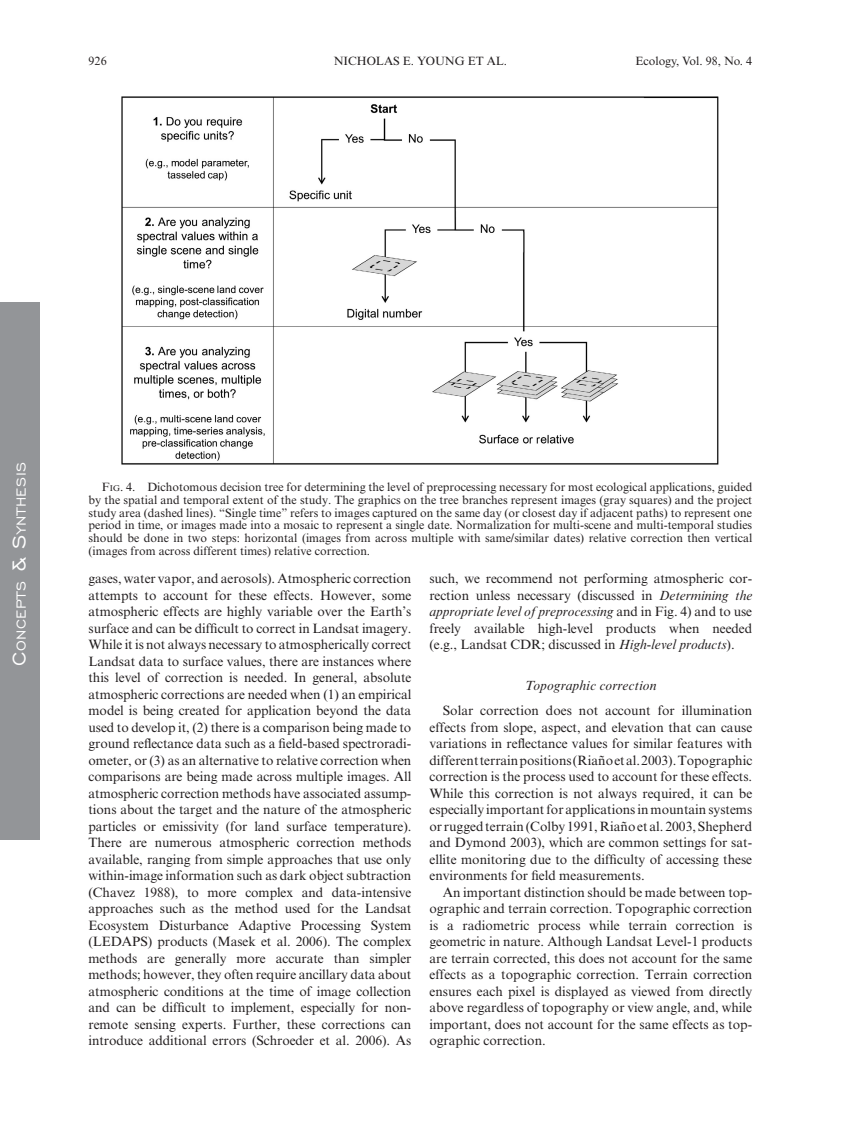
<style>
.page{position:relative;width:851px;height:1134px;background:#fff}
.page>*{position:absolute;margin:0;border:0;box-sizing:border-box;transform-origin:0 0}
.t1{font:16.8px "Engravers Gothic BT";letter-spacing:.03em;color:#fff}
.t2{font:13.5px/16.5px "Times NRMT";letter-spacing:-.005em;color:#231f20;text-align:justify}
.t3{font:italic 13.5px "Times NRMT";letter-spacing:.005em;color:#231f20}
.t4{font:12px/12.8px "Times NRMT";color:#231f20;text-align:justify}
.s1{font-size:24px}
.s2{font-style:inherit}
.s3{font-size:8.4px}
.s4{font-style:italic}
</style>
<div class="page">
<div style="left:0;top:302px;width:40px;height:538px;background:#939598"></div>
<img style="left:121px;top:96px;width:598px;height:369px">
<p class="t4" style="left:89px;top:55px;width:19px">926</p>
<p class="t4" style="left:333px;top:55px;width:175px">NICHOLAS E. YOUNG ET AL.</p>
<p class="t4" style="left:635px;top:55px;width:118px">Ecology, Vol. 98, No. 4</p>
<p class="t1" style="left:12px;top:666px;width:206px;rotate:-90deg"><span class="s1">C</span>oncepts <span class="s1">&amp; S</span>ynthesis</p>
<p class="t4" style="left:89px;top:481px;width:665px;text-indent:13px"><span class="s2">F</span><span class="s3">ig</span><span class="s2">.</span> 4. Dichotomous decision tree for determining the level of preprocessing necessary for most ecological applications, guided by the spatial and temporal extent of the study. The graphics on the tree branches represent images (gray squares) and the project study area (dashed lines). “Single time” refers to images captured on the same day (or closest day if adjacent paths) to represent one period in time, or images made into a mosaic to represent a single date. Normalization for multi-scene and multi-temporal studies should be done in two steps: horizontal (images from across multiple with same/similar dates) relative correction then vertical (images from across different times) relative correction.</p>
<p class="t2" style="left:89px;top:570px;width:324px">gases, water vapor, and aerosols). Atmospheric correction attempts to account for these effects. However, some atmospheric effects are highly variable over the Earth’s surface and can be difficult to correct in Landsat imagery.<br>While it is not always necessary to atmospherically correct Landsat data to surface values, there are instances where this level of correction is needed. In general, absolute atmospheric corrections are needed when (1) an empirical model is being created for application beyond the data used to develop it, (2) there is a comparison being made to ground reflectance data such as a field-based spectroradi&shy;ometer, or (3) as an alternative to relative correction when comparisons are being made across multiple images. All atmospheric correction methods have associated assump&shy;tions about the target and the nature of the atmospheric particles or emissivity (for land surface temperature).<br>There are numerous atmospheric correction methods available, ranging from simple approaches that use only within-image information such as dark object subtraction (Chavez 1988), to more complex and data-intensive approaches such as the method used for the Landsat Ecosystem Disturbance Adaptive Processing System (LEDAPS) products (Masek et al. 2006). The complex methods are generally more accurate than simpler methods; however, they often require ancillary data about atmospheric conditions at the time of image collection and can be difficult to implement, especially for non&shy;remote sensing experts. Further, these corrections can introduce additional errors (Schroeder et al. 2006). As</p>
<p class="t2" style="left:429px;top:570px;width:324px">such, we recommend not performing atmospheric cor&shy;rection unless necessary (discussed in <span class="s4">Determining the appropriate level of preprocessing</span> and in Fig. 4) and to use freely available high-level products when needed (e.g., Landsat CDR; discussed in <span class="s4">High-level products</span>).</p>
<p class="t3" style="left:525px;top:678px;width:133px">Topographic correction</p>
<p class="t2" style="left:429px;top:702px;width:324px;text-indent:13px">Solar correction does not account for illumination effects from slope, aspect, and elevation that can cause variations in reflectance values for similar features with different terrain positions (Riaño etal. 2003). Topographic correction is the process used to account for these effects.<br>While this correction is not always required, it can be especially important for applications in mountain systems or rugged terrain (Colby 1991, Riaño et al. 2003, Shepherd and Dymond 2003), which are common settings for sat&shy;ellite monitoring due to the difficulty of accessing these environments for field measurements.</p>
<p class="t2" style="left:429px;top:884px;width:324px;text-indent:13px">An important distinction should be made between top&shy;ographic and terrain correction. Topographic correction is a radiometric process while terrain correction is geometric in nature. Although Landsat Level-1 products are terrain corrected, this does not account for the same effects as a topographic correction. Terrain correction ensures each pixel is displayed as viewed from directly above regardless of topography or view angle, and, while important, does not account for the same effects as top&shy;ographic correction.</p>
</div>
